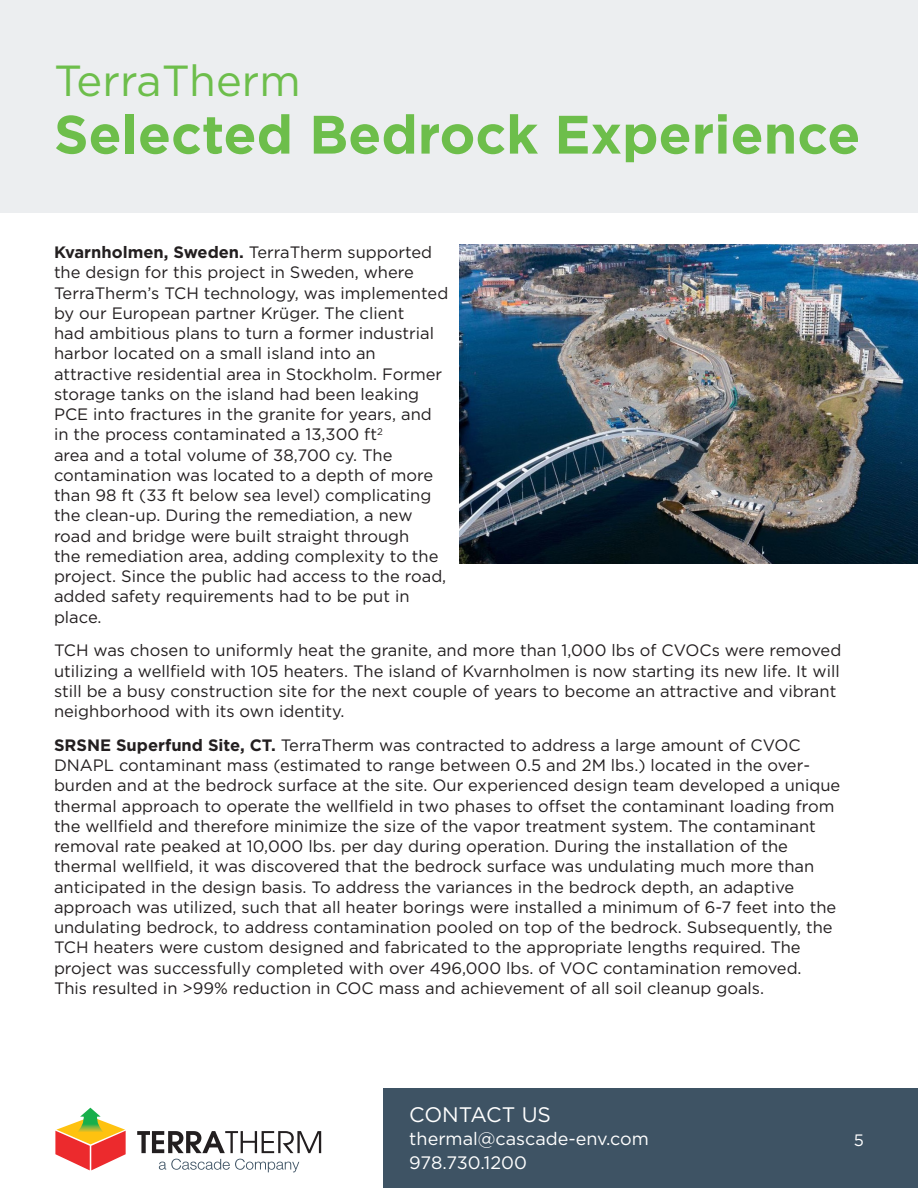
<style>
.page{position:relative;width:918px;height:1188px;background:#fff}
.page>*{position:absolute;margin:0;border:0;box-sizing:border-box;transform-origin:0 0}
.t1{font:700 54px "Gotham";color:#6dbe4b}
.t2{font:43.5px "Gotham";color:#6dbe4b}
.t3{font:21px "Gotham";color:#fff}
.t4{font:18px "Gotham";color:#fff}
.body{font:16.5px/20.2px "Gotham";color:#231f20}
.t5{font:16.5px "Gotham";color:#fff}
.s1{font-weight:700}
</style>
<div class="page">
<div style="left:0;top:0;width:918px;height:212px;background:#eceef0"></div>
<div style="left:383px;top:1088px;width:535px;height:100px;background:#3e5364"></div>
<svg style="left:55px;top:1108px;width:71px;height:62px"></svg>
<svg style="left:159px;top:1159px;width:140px;height:13px"></svg>
<svg style="left:137px;top:1131px;width:184px;height:22px"></svg>
<img style="left:459px;top:245px;width:459px;height:319px">
<p class="t2" style="left:54px;top:53px;width:248px">TerraTherm</p>
<p class="t1" style="left:54px;top:99px;width:808px">Selected Bedrock Experience</p>
<p class="body" style="left:54px;top:242px;width:396px"><span class="s1">Kvarnholmen, Sweden.</span> TerraTherm supported the design for this project in Sweden, where TerraTherm’s TCH technology, was implemented by our European partner Krüger. The client<br>had ambitious plans to turn a former industrial harbor located on a small island into an attractive residential area in Stockholm. Former storage tanks on the island had been leaking PCE into fractures in the granite for years, and in the process contaminated a 13,300 ft<sup>2<br></sup>area and a total volume of 38,700 cy. The contamination was located to a depth of more than 98 ft (33 ft below sea level) complicating the clean-up. During the remediation, a new road and bridge were built straight through<br>the remediation area, adding complexity to the project. Since the public had access to the road, added safety requirements had to be put in place.</p>
<p class="body" style="left:54px;top:640px;width:789px">TCH was chosen to uniformly heat the granite, and more than 1,000 lbs of CVOCs were removed utilizing a wellfield with 105 heaters. The island of Kvarnholmen is now starting its new life. It will still be a busy construction site for the next couple of years to become an attractive and vibrant neighborhood with its own identity.</p>
<p class="body" style="left:54px;top:734px;width:788px"><span class="s1">SRSNE Superfund Site, CT.</span> TerraTherm was contracted to address a large amount of CVOC DNAPL contaminant mass (estimated to range between 0.5 and 2M lbs.) located in the over&shy;burden and at the bedrock surface at the site. Our experienced design team developed a unique thermal approach to operate the wellfield in two phases to offset the contaminant loading from the wellfield and therefore minimize the size of the vapor treatment system. The contaminant removal rate peaked at 10,000 lbs. per day during operation. During the installation of the thermal wellfield, it was discovered that the bedrock surface was undulating much more than anticipated in the design basis. To address the variances in the bedrock depth, an adaptive approach was utilized, such that all heater borings were installed a minimum of 6-7 feet into the undulating bedrock, to address contamination pooled on top of the bedrock. Subsequently, the TCH heaters were custom designed and fabricated to the appropriate lengths required. The project was successfully completed with over 496,000 lbs. of VOC contamination removed.<br>This resulted in &gt;99% reduction in COC mass and achievement of all soil cleanup goals.</p>
<p class="t3" style="left:409px;top:1101px;width:143px">CONTACT US</p>
<p class="t4" style="left:409px;top:1128px;width:241px">thermal@cascade-env.com</p>
<p class="t5" style="left:854px;top:1129px;width:12px">5</p>
<p class="t4" style="left:409px;top:1152px;width:119px">978.730.1200</p>
</div>
